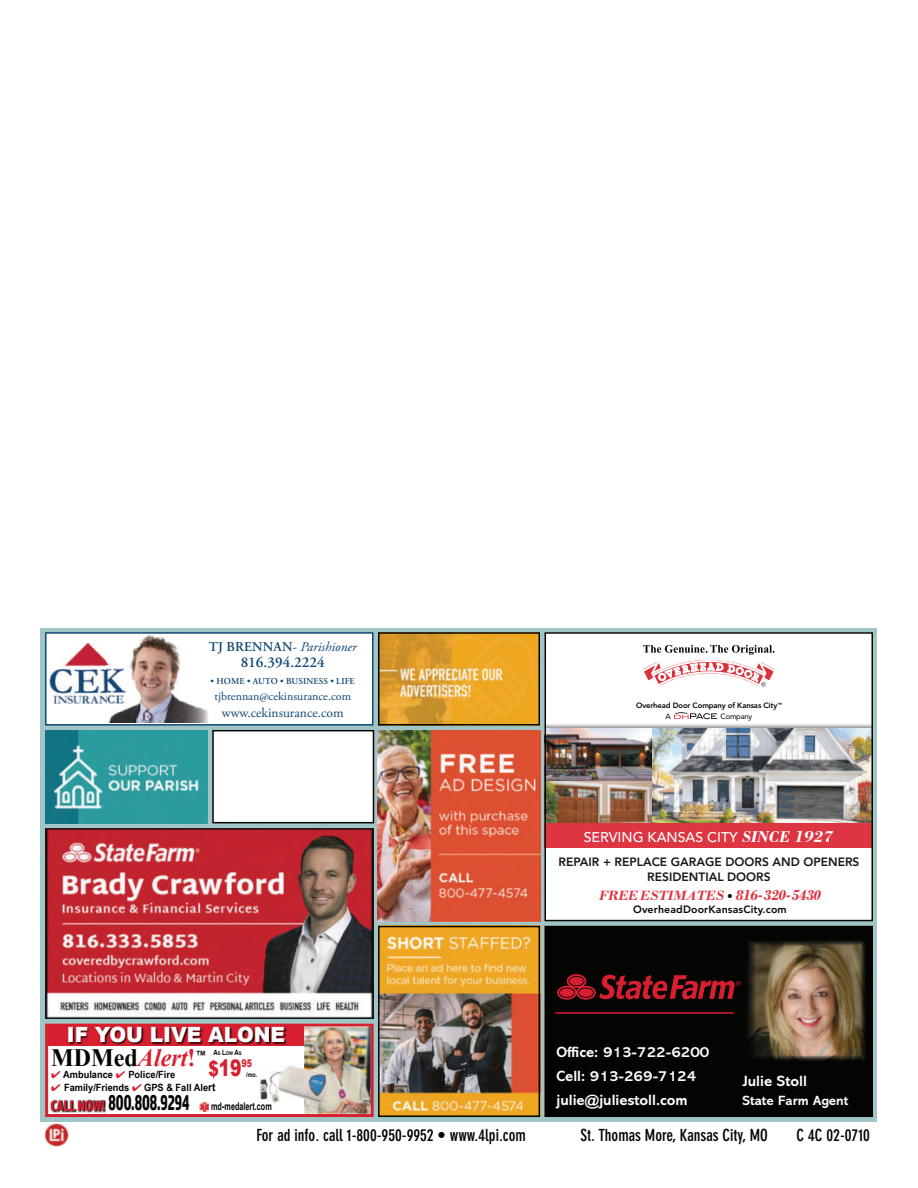
<style>
.page{position:relative;width:918px;height:1188px;background:#fff}
.page>*{position:absolute;margin:0;border:0;box-sizing:border-box;transform-origin:0 0}
.t1{font:700 24.9px "Times New Roman";color:#040503;scale:.96 1}
.t2{font:900 22.8px "Arial";color:#d81f30;scale:.75 1}
.t3{font:22.2px "Almaq Refined";color:#040503;scale:.65 1}
.t4{font:900 21px "Arial";color:#fff;scale:.96 1}
.t5{font:700 condensed 16.5px "DIN Neuzeit Grotesk Std";color:#040503}
.t6{font:700 15px/24px "Abadi MT Pro";color:#fff}
.t7{font:600 15px "Adobe Garamond Pro";color:#124774}
.t8{font:italic 700 14.1px "M Bodoni";letter-spacing:-.025em;color:#dd3541}
.t9{font:500 14.1px "Avenir LT Std";color:#fff}
.t10{font:italic 13.5px "Adobe Garamond Pro";color:#124774}
.t11{font:13.5px "Adobe Garamond Pro";color:#124774}
.t12{font:700 13.5px "Abadi MT Pro";color:#fff}
.t13{font:800 12px/15px "Rwvsyx Avenir LT Std";color:#191818;text-align:center}
.t14{font:12px "Adobe Garamond Pro";color:#124774}
.t15{font:700 10.65px "Arial Narrow";color:#040503;scale:.83 1}
.t16{font:800 10.5px "Rwvsyx Avenir LT Std";letter-spacing:.015em;color:#040503}
.t17{font:700 10.05px/12.8px "Arial Narrow";color:#040503;scale:1.13 1}
.t18{font:600 9px "Adobe Garamond Pro";letter-spacing:.015em;color:#124774}
.t19{font:800 7.65px "Avenir LT Std";letter-spacing:-.015em;color:#040503}
.t20{font:7.65px "Avenir LT Std";letter-spacing:-.03em;color:#040503}
.t21{font:700 6.45px "Arial";color:#040503;scale:.83 1}
.t22{font:700 5.1px "Arial";color:#040503;scale:.83 1}
.s1{font-weight:600;font-style:normal}
.s2{font-style:normal}
.s3{font-family:"Bodoni BT";font-weight:700;font-style:italic;font-size:16.5px}
.s4{font-style:italic;color:#d81f30}
.s5{color:#d81f30}
.s6{font-size:7.2px}
.s7{font-size:20.7px}
.s8{font-weight:900}
.s9{font-size:11.1px}
.s10{font-size:15.45px;color:#d81f30}
.s11{font-family:"Rwvsyx Avenir LT Std";font-weight:800;font-style:normal;font-size:11.25px;color:#040503}
.s12{font-size:15.6px}
</style>
<div class="page">
<div style="left:41px;top:628px;width:836px;height:494px;background:#a0c5c7"></div>
<img style="left:45px;top:1123px;width:23px;height:24px">
<svg style="left:45px;top:632px;width:329px;height:94px"></svg>
<img style="left:50px;top:642px;width:56px;height:62px">
<img style="left:106px;top:635px;width:103px;height:88px">
<div style="left:545px;top:633px;width:327px;height:288px;background:#fff"></div>
<img style="left:548px;top:718px;width:322px;height:11px">
<svg style="left:674px;top:712px;width:43px;height:7px"></svg>
<svg style="left:643px;top:645px;width:132px;height:42px"></svg>
<img style="left:653px;top:729px;width:217px;height:94px">
<img style="left:548px;top:729px;width:104px;height:52px">
<img style="left:548px;top:781px;width:104px;height:42px">
<div style="left:545px;top:823px;width:328px;height:25px;background:#dd3541"></div>
<div style="left:545px;top:632px;width:328px;height:289px;border:2px solid #040503"></div>
<img style="left:381px;top:635px;width:156px;height:88px">
<div style="left:378px;top:632px;width:162px;height:94px;border:2px solid #040503"></div>
<img style="left:381px;top:929px;width:156px;height:185px">
<div style="left:378px;top:926px;width:162px;height:191px;border:2px solid #040503"></div>
<img style="left:45px;top:828px;width:328px;height:191px">
<div style="left:213px;top:731px;width:161px;height:92px;background:#fff"></div>
<div style="left:212px;top:730px;width:162px;height:93px;border:2px solid #040503"></div>
<img style="left:378px;top:730px;width:162px;height:191px">
<img style="left:45px;top:730px;width:162px;height:94px">
<div style="left:544px;top:926px;width:329px;height:191px;background:#040503"></div>
<img style="left:744px;top:939px;width:123px;height:123px">
<svg style="left:557px;top:974px;width:184px;height:26px"></svg>
<hr style="left:555px;top:1012px;width:179px;height:2px;background:#d81f32">
<img style="left:45px;top:1024px;width:329px;height:93px">
<p class="t10" style="left:209px;top:638px;width:150px"><span class="s1">TJ BRENNAN</span><span class="s2">-</span> Parishioner</p>
<p class="t7" style="left:241px;top:653px;width:86px">816.394.2224</p>
<p class="t18" style="left:211px;top:675px;width:146px">• HOME • AUTO • BUSINESS • LIFE</p>
<p class="t14" style="left:214px;top:689px;width:138px">tjbrennan@cekinsurance.com</p>
<p class="t11" style="left:222px;top:704px;width:123px">www.cekinsurance.com</p>
<p class="t20" style="left:665px;top:712px;width:7px">A</p>
<p class="t20" style="left:720px;top:712px;width:33px">Company</p>
<p class="t19" style="left:636px;top:701px;width:147px">Overhead Door Company of Kansas City<sup>™</sup></p>
<p class="t9" style="left:584px;top:829px;width:251px">SERVING KANSAS CITY <span class="s3">SINCE 1927</span></p>
<p class="t13" style="left:559px;top:854px;width:303px">REPAIR + REPLACE GARAGE DOORS AND OPENERS<br>RESIDENTIAL DOORS</p>
<p class="t4" style="left:67px;top:1019px;width:229px">IF YOU LIVE ALONE</p>
<h1 class="t1" style="left:51px;top:1043px;width:163px">MDMed<span class="s4">Alert</span><span class="s5">!</span><sup>™</sup></h1>
<p class="t17" style="left:63px;top:1068px;width:46px">Ambulance</p>
<p class="t22" style="left:213px;top:1050px;width:36px"><span class="s6">A</span>S <span class="s6">L</span>OW <span class="s6">A</span>S</p>
<h2 class="t2" style="left:209px;top:1051px;width:60px"><span class="s7">$</span>19<sup>95</sup></h2>
<p class="t17" style="left:64px;top:1068px;width:100px;text-indent:64px">Police/Fire<br>Family/Friends</p>
<p class="t21" style="left:246px;top:1071px;width:15px"><span class="s8">/</span>mo.</p>
<p class="t17" style="left:144px;top:1081px;width:65px">GPS &amp; Fall Ale<span class="s9">rt</span></p>
<h3 class="t3" style="left:50px;top:1090px;width:216px"><span class="s10">CALL NOW!</span> 800.808.9294</h3>
<p class="t15" style="left:211px;top:1100px;width:75px">md-medalert.com</p>
<p class="t8" style="left:599px;top:891px;width:223px">FREE ESTIMATES <span class="s11">•</span> <span class="s12">816-320-5430</span></p>
<p class="t16" style="left:633px;top:903px;width:155px">OverheadDoorKansasCity.com</p>
<p class="t6" style="left:557px;top:1040px;width:154px">Office: 913-722-6200<br>Cell: 913-269-7124 julie@juliestoll.com</p>
<p class="t6" style="left:743px;top:1069px;width:66px">Julie Stoll</p>
<p class="t12" style="left:743px;top:1093px;width:108px">State Farm Agent</p>
<p class="t5" style="left:257px;top:1126px;width:271px">For ad info. call 1-800-950-9952 • www.4lpi.com</p>
<p class="t5" style="left:580px;top:1126px;width:189px">St. Thomas More, Kansas City, MO</p>
<p class="t5" style="left:797px;top:1126px;width:75px">C 4C 02-0710</p>
</div>
